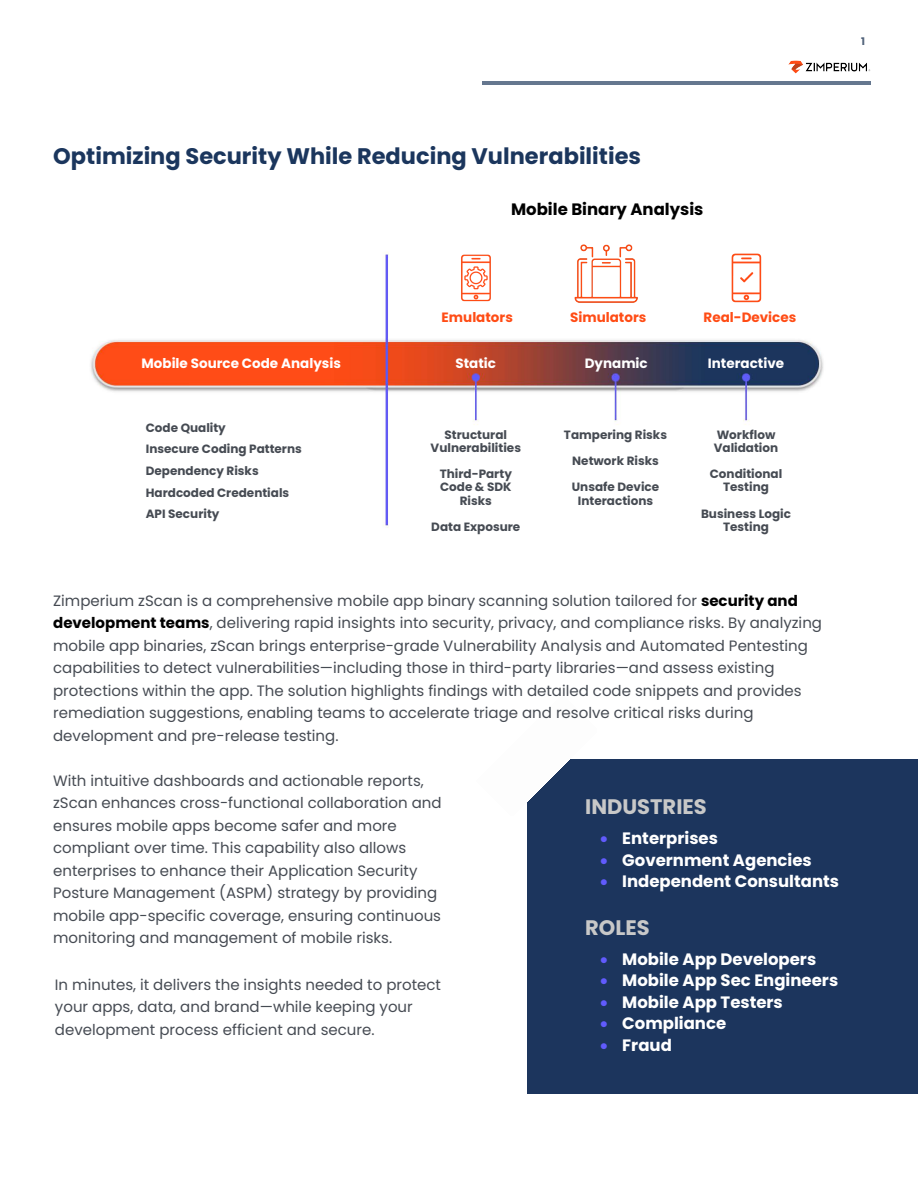
<style>
.page{position:relative;width:918px;height:1188px;background:#fff}
.page>*{position:absolute;margin:0;border:0;box-sizing:border-box;transform-origin:0 0}
.t1{font:700 22.5px "Poppins";color:#1b365d}
.t2{font:700 21px "Poppins";color:#c8c8c8}
.t3{font:700 16.5px "Poppins";color:#fff}
.t4{font:700 16.5px "Poppins";color:#000}
.t5{font:15px/22.5px "Poppins";color:#464b53}
.t6{font:700 13.5px "Poppins";color:#fff}
.t7{font:700 13.5px "Poppins";color:#ff4c15}
.t8{font:700 12px/13.2px "Poppins";color:#464b53;text-align:center}
.t9{font:700 10.5px "Poppins";color:#52637b}
.s1{font-weight:700;color:#000}
.s2{color:#615bfd}
</style>
<div class="page">
<img style="left:483px;top:81px;width:387px;height:3px">
<img style="left:789px;top:60px;width:82px;height:14px">
<img style="left:91px;top:252px;width:733px;height:276px">
<img style="left:571px;top:244px;width:70px;height:60px">
<img style="left:732px;top:254px;width:30px;height:49px">
<img style="left:460px;top:254px;width:31px;height:49px">
<div style="left:527px;top:759px;width:391px;height:334px;background:#1c355d"></div>
<img style="left:527px;top:759px;width:70px;height:56px">
<p class="t9" style="left:861px;top:35px;width:5px">1</p>
<h1 class="t1" style="left:53px;top:143px;width:589px">Optimizing Security While Reducing Vulnerabilities</h1>
<p class="t4" style="left:511px;top:200px;width:194px">Mobile Binary Analysis</p>
<p class="t7" style="left:442px;top:309px;width:73px">Emulators</p>
<p class="t7" style="left:570px;top:309px;width:78px">Simulators</p>
<p class="t7" style="left:704px;top:309px;width:94px">Real-Devices</p>
<p class="t6" style="left:142px;top:356px;width:201px">Mobile Source Code Analysis</p>
<p class="t6" style="left:455px;top:356px;width:42px">Static</p>
<p class="t6" style="left:585px;top:356px;width:65px">Dynamic</p>
<p class="t6" style="left:708px;top:356px;width:78px">Interactive</p>
<p class="t8" style="left:146px;top:417px;width:158px;line-height:21.6px;text-align:left">Code Quality<br>Insecure Coding Patterns<br>Dependency Risks<br>Hardcoded Credentials<br>API Security</p>
<p class="t8" style="left:431px;top:428px;width:92px">Structural<br>Vulnerabilities</p>
<p class="t8" style="left:440px;top:467px;width:74px">Third-Party<br>Code &amp; SDK<br>Risks</p>
<p class="t8" style="left:431px;top:520px;width:91px">Data Exposure</p>
<p class="t8" style="left:564px;top:428px;width:105px">Tampering Risks</p>
<p class="t8" style="left:572px;top:454px;width:88px">Network Risks</p>
<p class="t8" style="left:572px;top:481px;width:89px">Unsafe Device<br>Interactions</p>
<p class="t8" style="left:714px;top:428px;width:66px;text-align:left">Workflow<br>Validation</p>
<p class="t8" style="left:710px;top:467px;width:74px">Conditional<br>Testing</p>
<p class="t8" style="left:701px;top:507px;width:91px">Business Logic<br>Testing</p>
<p class="t5" style="left:53px;top:589px;width:770px">Zimperium zScan is a comprehensive mobile app binary scanning solution tailored for <span class="s1">security and development teams</span>, delivering rapid insights into security, privacy, and compliance risks. By analyzing mobile app binaries, zScan brings enterprise-grade Vulnerability Analysis and Automated Pentesting capabilities to detect vulnerabilities—including those in third-party libraries—and assess existing protections within the app. The solution highlights findings with detailed code snippets and provides remediation suggestions, enabling teams to accelerate triage and resolve critical risks during development and pre-release testing.</p>
<p class="t5" style="left:53px;top:769px;width:390px">With intuitive dashboards and actionable reports, zScan enhances cross-functional collaboration and ensures mobile apps become safer and more compliant over time. This capability also allows enterprises to enhance their Application Security Posture Management (ASPM) strategy by providing mobile app-specific coverage, ensuring continuous monitoring and management of mobile risks.</p>
<h2 class="t2" style="left:585px;top:795px;width:123px">INDUSTRIES</h2>
<p class="t3" style="left:600px;top:829px;width:119px"><span class="s2">•</span> Enterprises</p>
<p class="t3" style="left:600px;top:850px;width:213px"><span class="s2">•</span> Government Agencies</p>
<p class="t3" style="left:600px;top:872px;width:240px"><span class="s2">•</span> Independent Consultants</p>
<h2 class="t2" style="left:585px;top:915px;width:66px">ROLES</h2>
<p class="t3" style="left:600px;top:950px;width:217px"><span class="s2">•</span> Mobile App Developers</p>
<p class="t3" style="left:600px;top:971px;width:239px"><span class="s2">•</span> Mobile App Sec Engineers</p>
<p class="t3" style="left:600px;top:992px;width:184px"><span class="s2">•</span> Mobile App Testers</p>
<p class="t3" style="left:600px;top:1014px;width:127px"><span class="s2">•</span> Compliance</p>
<p class="t3" style="left:600px;top:1035px;width:73px"><span class="s2">•</span> Fraud</p>
<p class="t5" style="left:55px;top:973px;width:388px">In minutes, it delivers the insights needed to protect your apps, data, and brand—while keeping your development process efficient and secure.</p>
</div>
